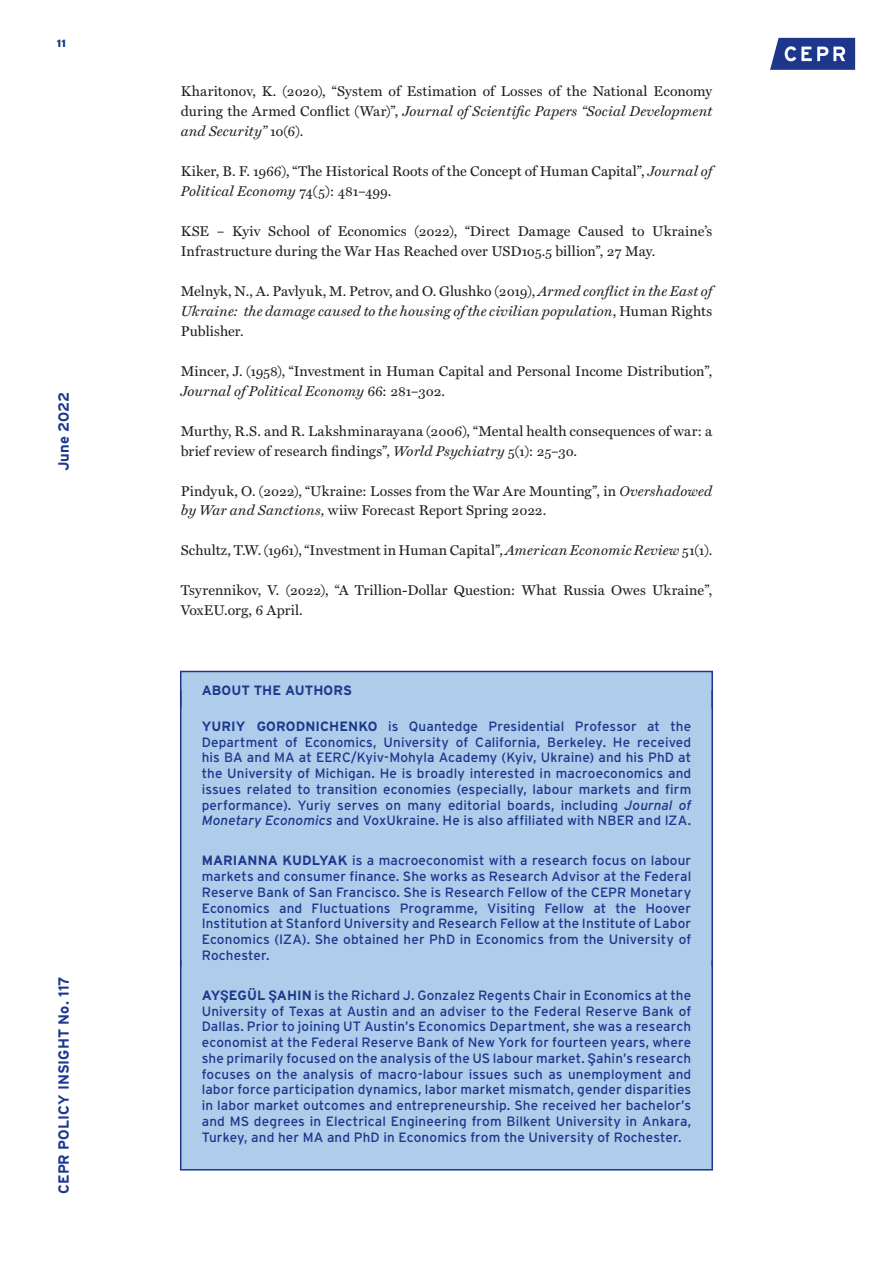
<style>
.page{position:relative;width:893px;height:1263px;background:#fff}
.page>*{position:absolute;margin:0;border:0;box-sizing:border-box;transform-origin:0 0}
.t1{font:700 14.7px "Interstate";color:#1c378c}
.t2{font:14.25px/20px "Miller Text";letter-spacing:.01em;color:#231f20}
.t3{font:italic 14.25px/20px "Miller Text";letter-spacing:.01em;color:#231f20;text-align:justify}
.t4{font:13.5px/15.8px "Interstate";letter-spacing:.01em;color:#1c378c;text-align:justify}
.t5{font:700 13.5px "Interstate";color:#1c378c}
.t6{font:900 10.5px "Interstate";color:#1c378c}
.s1{font-style:italic}
.s2{font-style:normal}
.s3{font-weight:700}
.s4{font-family:"Roboto";font-weight:700}
.s5{font-family:"Roboto";font-weight:500}
</style>
<div class="page">
<svg style="left:770px;top:38px;width:85px;height:32px;background:#475da2"></svg>
<div style="left:181px;top:671px;width:531px;height:48px;background:#afccea"></div>
<div style="left:180px;top:671px;width:533px;height:38px;border:2px solid #1c378c"></div>
<div style="left:181px;top:711px;width:531px;height:268px;background:#afccea"></div>
<hr style="left:180px;top:690px;width:1px;height:277px;background:#1c378c">
<hr style="left:711px;top:690px;width:2px;height:277px;background:#1c378c">
<div style="left:181px;top:973px;width:531px;height:197px;background:#afccea"></div>
<div style="left:180px;top:959px;width:533px;height:211px;border:2px solid #1c378c"></div>
<p class="t6" style="left:57px;top:37px;width:10px">11</p>
<p class="t1" style="left:55px;top:471px;width:81px;rotate:-90deg">June 2022</p>
<p class="t1" style="left:55px;top:1194px;width:219px;rotate:-90deg">CEPR POLICY INSIGHT No. 117</p>
<p class="t2" style="left:181px;top:81px;width:533px;text-align:justify">Kharitonov, K. (2020), “System of Estimation of Losses of the National Economy during the Armed Conflict (War)”, <span class="s1">Journal of Scientific Papers “Social Development and Security”</span> 10(6).</p>
<p class="t2" style="left:181px;top:160px;width:533px">Kiker, B. F. 1966), “The Historical Roots of the Concept of Human Capital”, <span class="s1">Journal of<br>Political Economy</span> 74(5): 481–499.</p>
<p class="t2" style="left:181px;top:220px;width:533px">KSE – Kyiv School of Economics (2022), “Direct Damage Caused to Ukraine’s<br>Infrastructure during the War Has Reached over USD105.5 billion”, 27 May.</p>
<p class="t3" style="left:181px;top:280px;width:533px"><span class="s2">Melnyk, N., A. Pavlyuk, M. Petrov, and O. Glushko (2019),</span> Armed conflict in the East of Ukraine: the damage caused to the housing of the civilian population<span class="s2">, Human Rights Publisher.</span></p>
<p class="t2" style="left:181px;top:360px;width:533px">Mincer, J. (1958), “Investment in Human Capital and Personal Income Distribution”,<br><span class="s1">Journal of Political Economy</span> 66: 281–302.</p>
<p class="t2" style="left:181px;top:420px;width:533px">Murthy, R.S. and R. Lakshminarayana (2006), “Mental health consequences of war: a brief review of research findings”, <span class="s1">World Psychiatry</span> 5(1): 25–30.</p>
<p class="t2" style="left:181px;top:480px;width:533px">Pindyuk, O. (2022), “Ukraine: Losses from the War Are Mounting”, in <span class="s1">Overshadowed by War and Sanctions,</span> wiiw Forecast Report Spring 2022.</p>
<p class="t2" style="left:181px;top:539px;width:533px">Schultz, T.W. (1961), “Investment in Human Capital”, <span class="s1">American Economic Review</span> 51(1).</p>
<p class="t2" style="left:181px;top:579px;width:533px">Tsyrennikov, V. (2022), “A Trillion-Dollar Question: What Russia Owes Ukraine”,<br>VoxEU.org, 6 April.</p>
<p class="t5" style="left:202px;top:683px;width:152px">ABOUT THE AUTHORS</p>
<p class="t4" style="left:202px;top:718px;width:491px"><span class="s3">YURIY GORODNICHENKO</span> is Quantedge Presidential Professor at the Department of Economics, University of California, Berkeley. He received his BA and MA at EERC/Kyiv-Mohyla Academy (Kyiv, Ukraine) and his PhD at the University of Michigan. He is broadly interested in macroeconomics and issues related to transition economies (especially, labour markets and firm performance). Yuriy serves on many editorial boards, including <span class="s1">Journal of Monetary Economics</span> and VoxUkraine. He is also affiliated with NBER and IZA.</p>
<p class="t4" style="left:202px;top:852px;width:491px"><span class="s3">MARIANNA KUDLYAK</span> is a macroeconomist with a research focus on labour markets and consumer finance. She works as Research Advisor at the Federal Reserve Bank of San Francisco. She is Research Fellow of the CEPR Monetary Economics and Fluctuations Programme, Visiting Fellow at the Hoover Institution at Stanford University and Research Fellow at the Institute of Labor Economics (IZA). She obtained her PhD in Economics from the University of Rochester.</p>
<p class="t4" style="left:202px;top:987px;width:491px"><span class="s3">AY</span><span class="s4">Ş</span><span class="s3">EGÜL</span> <span class="s4">Ş</span><span class="s3">AHIN</span> is the Richard J. Gonzalez Regents Chair in Economics at the University of Texas at Austin and an adviser to the Federal Reserve Bank of Dallas. Prior to joining UT Austin’s Economics Department, she was a research economist at the Federal Reserve Bank of New York for fourteen years, where she primarily focused on the analysis of the US labour market. <span class="s5">Ş</span>ahin’s research focuses on the analysis of macro-labour issues such as unemployment and labor force participation dynamics, labor market mismatch, gender disparities in labor market outcomes and entrepreneurship. She received her bachelor’s and MS degrees in Electrical Engineering from Bilkent University in Ankara, Turkey, and her MA and PhD in Economics from the University of Rochester.</p>
</div>
